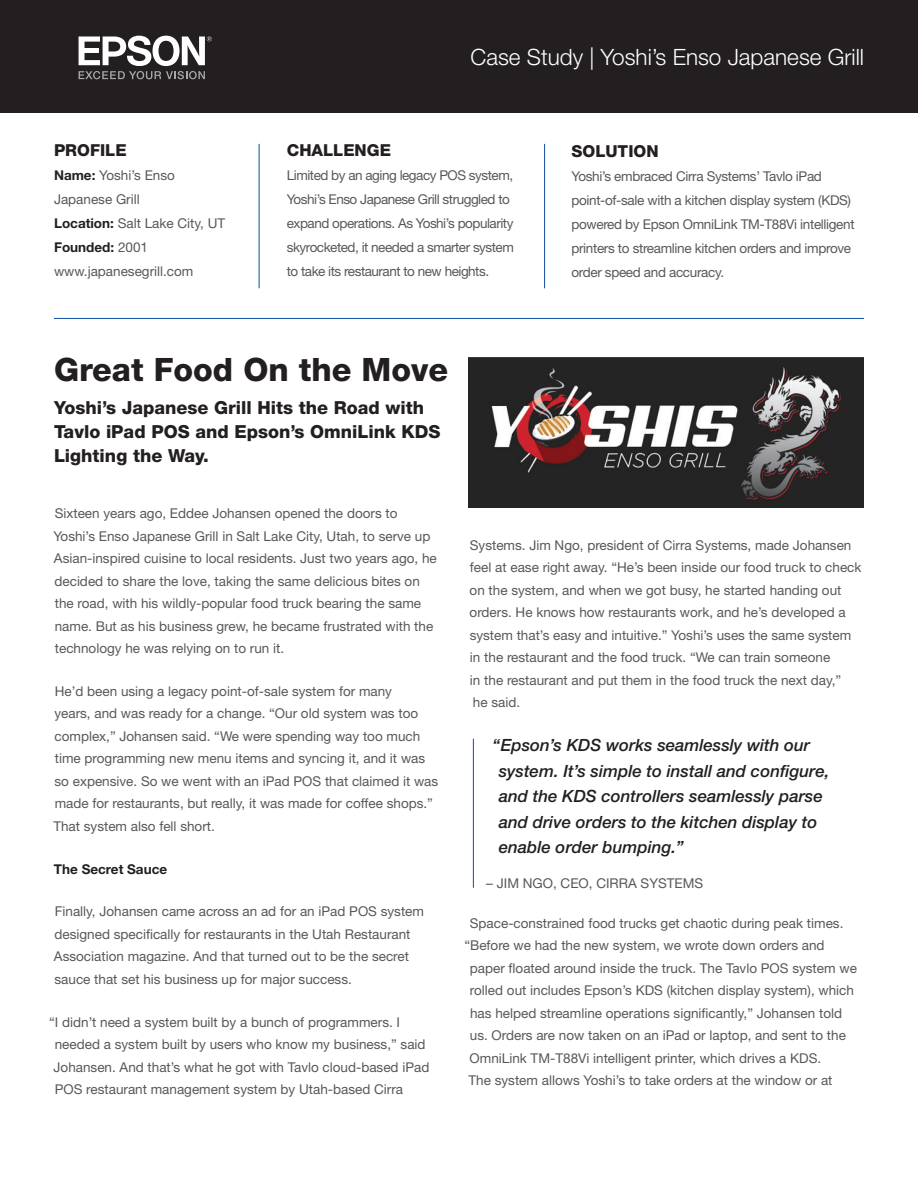
<style>
.page{position:relative;width:918px;height:1188px;background:#fff}
.page>*{position:absolute;margin:0;border:0;box-sizing:border-box;transform-origin:0 0}
.t1{font:800 32.25px "Helvetica Neue LT Std";color:#231f20}
.t2{font:300 22.5px "Helvetica Neue LT Std";color:#fff}
.t3{font:800 18px/24px "Helvetica Neue LT Std";color:#231f20}
.t4{font:italic 500 16.8px/25.5px "Helvetica Neue LT Std";color:#231f20}
.t5{font:800 16.5px "Helvetica Neue LT Std";color:#231f20}
.t6{font:13.5px/22.5px "Helvetica Neue LT Std";color:#57585a}
.t7{font:13.5px/24px "Helvetica Neue LT Std";letter-spacing:-.025em;color:#57585a}
.t8{font:13.5px/24px "Helvetica Neue LT Std";letter-spacing:-.035em;color:#57585a}
.t9{font:700 13.5px "Helvetica Neue LT Std";color:#231f20}
.s1{font-weight:700;color:#231f20}
</style>
<div class="page">
<div style="left:0;top:0;width:918px;height:112px;background:#231f20"></div>
<hr style="left:544px;top:144px;width:1px;height:144px;background:#0d4da1">
<hr style="left:259px;top:144px;width:1px;height:144px;background:#0d4da1">
<hr style="left:54px;top:318px;width:810px;height:1px;background:#0d4da1">
<hr style="left:473px;top:739px;width:1px;height:149px;background:#0d4da1">
<svg style="left:79px;top:36px;width:133px;height:43px"></svg>
<img style="left:469px;top:358px;width:395px;height:150px">
<p class="t5" style="left:54px;top:140px;width:74px">PROFILE</p>
<p class="t6" style="left:54px;top:163px;width:173px;line-height:24px"><span class="s1">Name:</span> Yoshi’s Enso<br>Japanese Grill<br><span class="s1">Location:</span> Salt Lake City, UT<br><span class="s1">Founded:</span> 2001 www.japanesegrill.com</p>
<h2 class="t2" style="left:471px;top:43px;width:395px">Case Study | Yoshi’s Enso Japanese Grill</h2>
<p class="t5" style="left:287px;top:140px;width:106px">CHALLENGE</p>
<p class="t8" style="left:287px;top:163px;width:229px">Limited by an aging legacy POS system, Yoshi’s Enso Japanese Grill struggled to expand operations. As Yoshi’s popularity skyrocketed, it needed a smarter system to take its restaurant to new heights.</p>
<p class="t5" style="left:572px;top:141px;width:89px">SOLUTION</p>
<p class="t7" style="left:572px;top:164px;width:285px">Yoshi’s embraced Cirra Systems’ Tavlo iPad point-of-sale with a kitchen display system (KDS) powered by Epson OmniLink TM-T88Vi intelligent printers to streamline kitchen orders and improve order speed and accuracy.</p>
<h1 class="t1" style="left:54px;top:350px;width:396px">Great Food On the Move</h1>
<h3 class="t3" style="left:54px;top:396px;width:388px">Yoshi’s Japanese Grill Hits the Road with<br>Tavlo iPad POS and Epson’s OmniLink KDS<br>Lighting the Way.</h3>
<p class="t6" style="left:53px;top:502px;width:385px">Sixteen years ago, Eddee Johansen opened the doors to Yoshi’s Enso Japanese Grill in Salt Lake City, Utah, to serve up Asian-inspired cuisine to local residents. Just two years ago, he decided to share the love, taking the same delicious bites on the road, with his wildly-popular food truck bearing the same name. But as his business grew, he became frustrated with the technology he was relying on to run it.</p>
<p class="t6" style="left:53px;top:680px;width:386px">He’d been using a legacy point-of-sale system for many<br>years, and was ready for a change. “Our old system was too complex,” Johansen said. “We were spending way too much time programming new menu items and syncing it, and it was so expensive. So we went with an iPad POS that claimed it was made for restaurants, but really, it was made for coffee shops.” That system also fell short.</p>
<p class="t9" style="left:54px;top:860px;width:115px">The Secret Sauce</p>
<p class="t6" style="left:54px;top:900px;width:372px">Finally, Johansen came across an ad for an iPad POS system designed specifically for restaurants in the Utah Restaurant Association magazine. And that turned out to be the secret sauce that set his business up for major success.</p>
<p class="t6" style="left:54px;top:1010px;width:377px;text-indent:-4px">“I didn’t need a system built by a bunch of programmers. I needed a system built by users who know my business,” said Johansen. And that’s what he got with Tavlo cloud-based iPad POS restaurant management system by Utah-based Cirra</p>
<p class="t6" style="left:470px;top:534px;width:393px">Systems. Jim Ngo, president of Cirra Systems, made Johansen feel at ease right away. “He’s been inside our food truck to check on the system, and when we got busy, he started handing out orders. He knows how restaurants work, and he’s developed a system that’s easy and intuitive.” Yoshi’s uses the same system in the restaurant and the food truck. “We can train someone<br>in the restaurant and put them in the food truck the next day,”<br>he said.</p>
<p class="t4" style="left:499px;top:732px;width:332px;text-indent:-6px">“Epson’s KDS works seamlessly with our system. It’s simple to install and configure, and the KDS controllers seamlessly parse and drive orders to the kitchen display to enable order bumping.”</p>
<p class="t6" style="left:486px;top:872px;width:219px">– JIM NGO, CEO, CIRRA SYSTEMS</p>
<p class="t6" style="left:470px;top:912px;width:375px">Space-constrained food trucks get chaotic during peak times.</p>
<p class="t6" style="left:464px;top:934px;width:362px">“Before we had the new system, we wrote down orders and</p>
<p class="t6" style="left:470px;top:957px;width:389px">paper floated around inside the truck. The Tavlo POS system we</p>
<p class="t6" style="left:470px;top:979px;width:386px">rolled out includes Epson’s KDS (kitchen display system), which</p>
<p class="t6" style="left:470px;top:1002px;width:374px">has helped streamline operations significantly,” Johansen told</p>
<p class="t6" style="left:470px;top:1024px;width:378px">us. Orders are now taken on an iPad or laptop, and sent to the</p>
<p class="t6" style="left:470px;top:1047px;width:353px">OmniLink TM-T88Vi intelligent printer, which drives a KDS.</p>
<p class="t6" style="left:469px;top:1069px;width:366px">The system allows Yoshi’s to take orders at the window or at</p>
</div>
